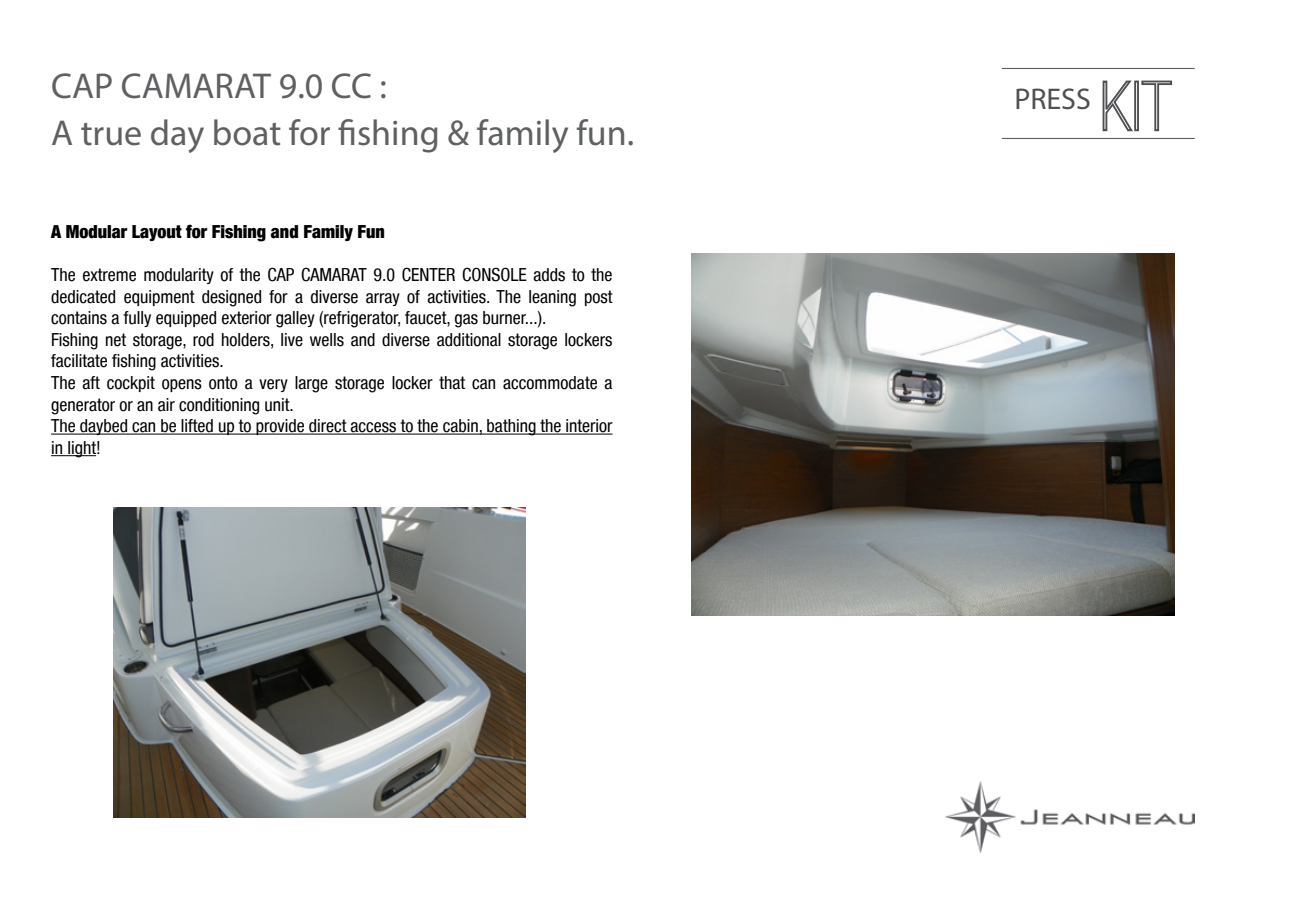
<style>
.page{position:relative;width:1289px;height:919px;background:#fff}
.page>*{position:absolute;margin:0;border:0;box-sizing:border-box;transform-origin:0 0}
.t1{font:36px "Myriad Pro";color:#5f6062}
.t2{font:30px "Myriad Pro";color:#4f5052}
.t3{font:condensed 18px/21.6px "Helvetica Neue LT";color:#000}
.t4{font:900 condensed 18px "Helvetica Neue LT";color:#000}
</style>
<div class="page">
<svg style="left:1102px;top:80px;width:31px;height:52px"></svg>
<div style="left:1134px;top:81px;width:4px;height:50px;border:2px solid #4f5052"></div>
<svg style="left:1141px;top:80px;width:31px;height:52px"></svg>
<hr style="left:1001px;top:68px;width:193px;height:1px;background:#5f6062">
<hr style="left:1001px;top:138px;width:193px;height:1px;background:#5f6062">
<img style="left:945px;top:781px;width:249px;height:71px">
<hr style="left:51px;top:433px;width:561px;height:1px;background:#000">
<hr style="left:51px;top:455px;width:45px;height:1px;background:#000">
<img style="left:113px;top:507px;width:413px;height:310px">
<img style="left:692px;top:253px;width:482px;height:362px">
<p class="t1" style="left:51px;top:64px;width:337px">CAP CAMARAT 9.0 CC :</p>
<p class="t1" style="left:51px;top:111px;width:584px">A true day boat for fishing &amp; family fun.</p>
<p class="t4" style="left:51px;top:220px;width:335px">A Modular Layout for Fishing and Family Fun</p>
<p class="t3" style="left:51px;top:264px;width:563px;text-align:justify">The extreme modularity of the CAP CAMARAT 9.0 CENTER CONSOLE adds to the dedicated equipment designed for a diverse array of activities. The leaning post contains a fully equipped exterior galley (refrigerator, faucet, gas burner...).</p>
<p class="t3" style="left:51px;top:328px;width:563px">Fishing net storage, rod holders, live wells and diverse additional storage lockers facilitate fishing activities.</p>
<p class="t3" style="left:51px;top:372px;width:563px">The aft cockpit opens onto a very large storage locker that can accommodate a generator or an air conditioning unit.</p>
<p class="t3" style="left:51px;top:415px;width:563px">The daybed can be lifted up to provide direct access to the cabin, bathing the interior in light!</p>
<h2 class="t2" style="left:1014px;top:81px;width:78px">PRESS</h2>
</div>
